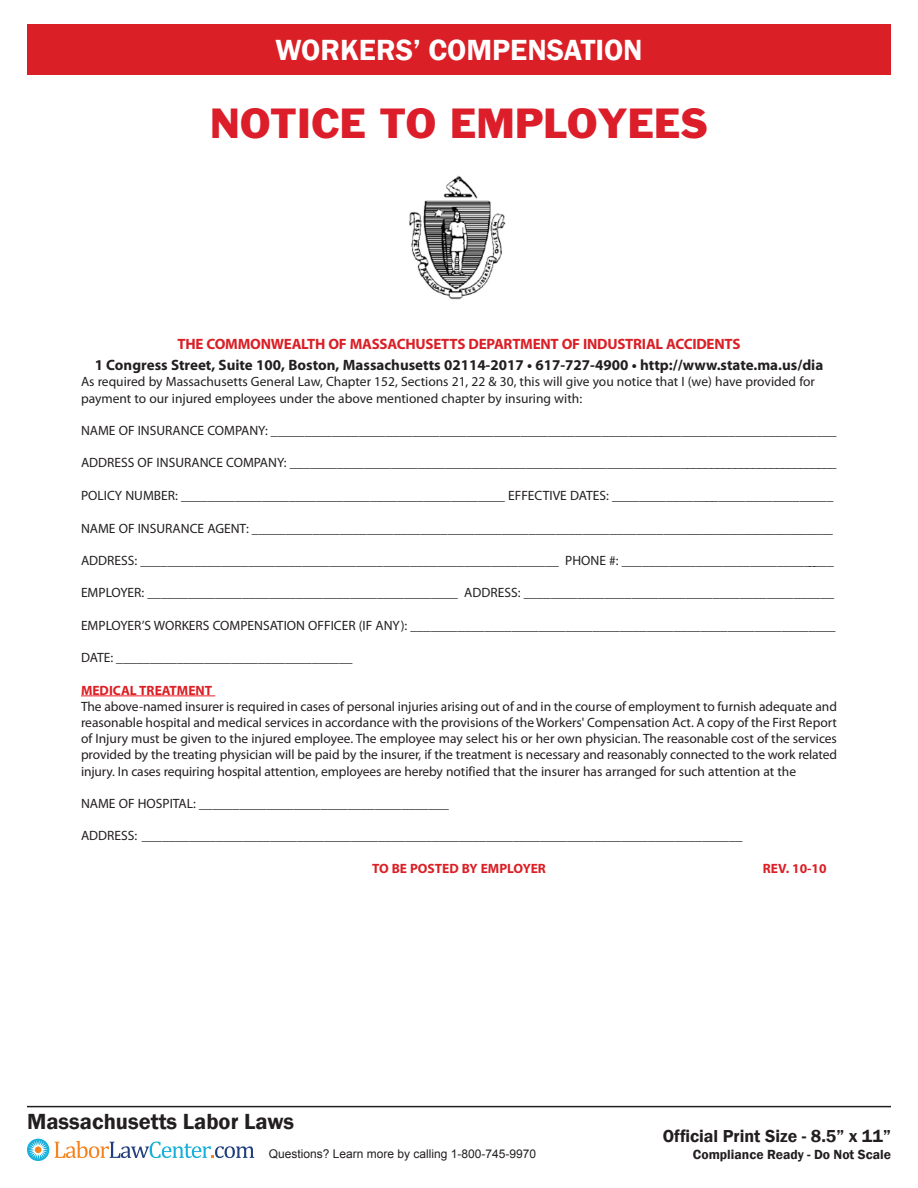
<style>
.page{position:relative;width:918px;height:1188px;background:#fff}
.page>*{position:absolute;margin:0;border:0;box-sizing:border-box;transform-origin:0 0}
.Red_headline{font:39px "Franklin Gothic";color:#db1e2a}
.t1{font:600 30px "Franklin Gothic";color:#fff}
.t2{font:600 22.5px "Franklin Gothic";color:#231f20}
.t3{font:600 17.85px "Franklin Gothic";color:#231f20}
.t4{font:700 15px "Myriad Pro";color:#231f20}
.t5{font:700 15px "Myriad Pro";letter-spacing:-.015em;color:#da1f26}
.t6{font:600 13.65px "Franklin Gothic";color:#231f20}
.t7{font:13.5px/16.2px "Myriad Pro";color:#231f20}
.t8{font:700 13.5px "Myriad Pro";color:#db1f25}
.t9{font:12px "Arial";color:#231f20}
</style>
<div class="page">
<hr style="left:27px;top:1106px;width:864px;height:1px;background:#231f20">
<svg style="left:27px;top:1139px;width:22px;height:22px"></svg>
<div style="left:35px;top:1146px;width:7px;height:7px;background:#f58320;border-radius:50%"></div>
<svg style="left:55px;top:1141px;width:199px;height:17px"></svg>
<div style="left:27px;top:24px;width:864px;height:50px;background:#da1f26"></div>
<img style="left:409px;top:175px;width:97px;height:125px">
<hr style="left:81px;top:696px;width:134px;height:1px;background:#ee1d23">
<p class="t1" style="left:275px;top:31px;width:369px">WORKERS’ COMPENSATION</p>
<p class="Red_headline" style="left:210px;top:99px;width:500px">NOTICE TO EMPLOYEES</p>
<p class="t5" style="left:177px;top:334px;width:565px">THE COMMONWEALTH OF MASSACHUSETTS DEPARTMENT OF INDUSTRIAL ACCIDENTS</p>
<p class="t4" style="left:95px;top:355px;width:730px">1 Congress Street, Suite 100, Boston, Massachusetts 02114-2017 • 617-727-4900 • http://www.state.ma.us/dia</p>
<p class="t7" style="left:81px;top:374px;width:735px">As required by Massachusetts General Law, Chapter 152, Sections 21, 22 &amp; 30, this will give you notice that I (we) have provided for payment to our injured employees under the above mentioned chapter by insuring with:</p>
<p class="t7" style="left:81px;top:422px;width:757px">NAME OF INSURANCE COMPANY: ____________________________________________________________________________________</p>
<p class="t7" style="left:81px;top:455px;width:757px">ADDRESS OF INSURANCE COMPANY: ____________________________________________________________________________________</p>
<p class="t7" style="left:81px;top:487px;width:754px">POLICY NUMBER: ________________________________________________ EFFECTIVE DATES: _________________________________</p>
<p class="t7" style="left:81px;top:520px;width:753px">NAME OF INSURANCE AGENT: _______________________________________________________________________________________</p>
<p class="t7" style="left:81px;top:552px;width:754px">ADDRESS: ______________________________________________________________ PHONE #: ________________________________</p>
<p class="t7" style="left:81px;top:584px;width:755px">EMPLOYER: ______________________________________________ ADDRESS: ______________________________________________</p>
<p class="t7" style="left:81px;top:617px;width:756px">EMPLOYER’S WORKERS COMPENSATION OFFICER (IF ANY): _______________________________________________________________</p>
<p class="t7" style="left:81px;top:649px;width:273px">DATE: ___________________________________</p>
<p class="t8" style="left:81px;top:681px;width:133px">MEDICAL TREATMENT</p>
<p class="t7" style="left:81px;top:698px;width:758px;text-align:justify">The above-named insurer is required in cases of personal injuries arising out of and in the course of employment to furnish adequate and reasonable hospital and medical services in accordance with the provisions of the Workers' Compensation Act. A copy of the First Report of Injury must be given to the injured employee. The employee may select his or her own physician. The reasonable cost of the services provided by the treating physician will be paid by the insurer, if the treatment is necessary and reasonably connected to the work related injury. In cases requiring hospital attention, employees are hereby notified that the insurer has arranged for such attention at the</p>
<p class="t7" style="left:81px;top:795px;width:369px">NAME OF HOSPITAL: _____________________________________</p>
<p class="t7" style="left:81px;top:827px;width:663px">ADDRESS: _________________________________________________________________________________________</p>
<p class="t8" style="left:372px;top:860px;width:175px">TO BE POSTED BY EMPLOYER</p>
<p class="t8" style="left:763px;top:860px;width:65px">REV. 10-10</p>
<h3 class="t2" style="left:27px;top:1107px;width:269px">Massachusetts Labor Laws</h3>
<p class="t9" style="left:269px;top:1146px;width:269px">Questions? Learn more by calling 1-800-745-9970</p>
<h3 class="t3" style="left:663px;top:1125px;width:230px">Official Print Size - 8.5” x 11”</h3>
<p class="t6" style="left:693px;top:1146px;width:200px">Compliance Ready - Do Not Scale</p>
</div>
